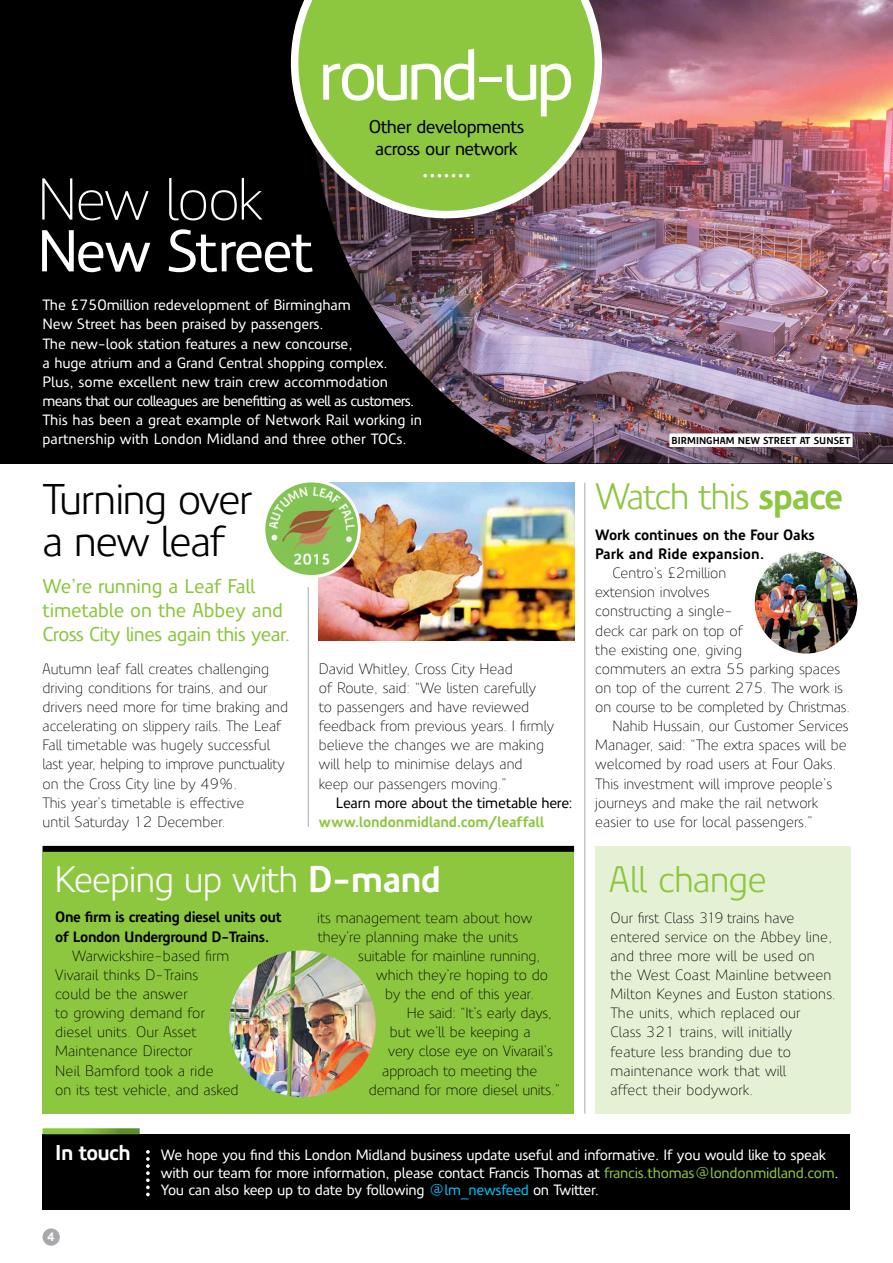
<style>
.page{position:relative;width:893px;height:1263px;background:#fff}
.page>*{position:absolute;margin:0;border:0;box-sizing:border-box;transform-origin:0 0}
.t1{font:500 70.2px "LM Precious Sans";letter-spacing:-.08em;color:#fff}
.t2{font:500 57.6px "LM Precious Sans";letter-spacing:-.045em;color:#fff}
.t3{font:300 57.6px "LM Precious Sans";color:#fff}
.t4{font:42px/42px "LM Precious Sans";letter-spacing:-.04em;color:#000}
.t5{font:36px "LM Precious Sans";letter-spacing:-.035em;color:#8dc63f}
.t6{font:36px "LM Precious Sans";letter-spacing:-.03em;color:#fff}
.t7{font:700 21px "LM Precious Sans";letter-spacing:-.03em;color:#fff}
.t8{font:500 19.5px/24px "LM Precious Sans";letter-spacing:-.025em;color:#8dc63f}
.t9{font:500 18px/22.5px "LM Precious Sans";letter-spacing:-.03em;color:#000;text-align:center}
.t10{font:300 14.7px/19.2px "LM Precious Sans";color:#000}
.t11{font:500 14.7px/19.2px "LM Precious Sans";letter-spacing:-.02em;color:#fff}
.t12{font:700 14.7px/19.2px "LM Precious Sans";letter-spacing:-.03em;color:#000}
.t13{font:700 14.7px/19.2px "LM Precious Sans";letter-spacing:-.01em;color:#000}
.t14{font:500 14.7px "LM Precious Sans";letter-spacing:-.02em;color:#000}
.t15{font:700 14.7px "LM Precious Sans";letter-spacing:-.015em;color:#8dc63f}
.t16{font:700 11.85px "LM Precious Sans";color:#fff}
.t17{font:700 9.75px "LM Precious Sans";letter-spacing:.005em;color:#000}
.s1{font-weight:700}
.s2{color:#8dc63f}
.s3{color:#00c0f3}
</style>
<div class="page">
<div style="left:595px;top:846px;width:255px;height:268px;background:#e5f1d4"></div>
<div style="left:43px;top:852px;width:531px;height:262px;background:#8dc63f"></div>
<div style="left:0;top:0;width:893px;height:463px;background:#000"></div>
<img style="left:331px;top:0;width:562px;height:463px">
<div style="left:43px;top:1134px;width:807px;height:75px;background:#000"></div>
<svg style="left:43px;top:1128px;width:97px;height:6px"></svg>
<svg style="left:146px;top:1150px;width:4px;height:46px"></svg>
<div style="left:43px;top:1228px;width:17px;height:18px;background:#a7a9ac;border-radius:50%"></div>
<svg style="left:291px;top:0;width:311px;height:218px;background:#8ab24b"></svg>
<svg style="left:423px;top:174px;width:47px;height:4px"></svg>
<div style="left:669px;top:433px;width:184px;height:14px;background:#fff"></div>
<div style="left:43px;top:846px;width:531px;height:6px;background:#000"></div>
<hr style="left:308px;top:587px;width:1px;height:240px;background:#a7a9ac">
<hr style="left:584px;top:482px;width:1px;height:632px;background:#a7a9ac">
<img style="left:229px;top:950px;width:147px;height:147px;border-radius:73px">
<img style="left:319px;top:482px;width:255px;height:159px">
<img style="left:264px;top:481px;width:95px;height:95px;border-radius:48px">
<div style="left:262px;top:479px;width:99px;height:99px;border:3px solid #fff;border-radius:50%"></div>
<img style="left:755px;top:551px;width:102px;height:102px;border-radius:51px">
<h2 class="t3" style="left:37px;top:162px;width:227px">New look</h2>
<h2 class="t2" style="left:37px;top:214px;width:277px">New Street</h2>
<h1 class="t1" style="left:318px;top:30px;width:258px">round-up</h1>
<p class="t9" style="left:369px;top:115px;width:157px">Other developments across our network</p>
<p class="t11" style="left:43px;top:296px;width:381px">The £750million redevelopment of Birmingham<br>New Street has been praised by passengers.<br>The new-look station features a new concourse,<br>a huge atrium and a Grand Central shopping complex.<br>Plus, some excellent new train crew accommodation means that our colleagues are benefitting as well as customers.<br>This has been a great example of Network Rail working in partnership with London Midland and three other TOCs.</p>
<h3 class="t4" style="left:43px;top:479px;width:211px">Turning over a new leaf</h3>
<h3 class="t8" style="left:43px;top:574px;width:249px">We’re running a Leaf Fall timetable on the Abbey and<br>Cross City lines again this year.</h3>
<p class="t10" style="left:43px;top:659px;width:247px">Autumn leaf fall creates challenging driving conditions for trains, and our drivers need more for time braking and accelerating on slippery rails. The Leaf Fall timetable was hugely successful last year, helping to improve punctuality on the Cross City line by 49%.<br>This year’s timetable is effective<br>until Saturday 12 December.</p>
<p class="t10" style="left:319px;top:659px;width:237px">David Whitley, Cross City Head<br>of Route, said: “We listen carefully<br>to passengers and have reviewed feedback from previous years. I firmly believe the changes we are making will help to minimise delays and keep our passengers moving.”</p>
<p class="t14" style="left:336px;top:793px;width:238px">Learn more about the timetable here:</p>
<p class="t15" style="left:319px;top:812px;width:227px">www.londonmidland.com/leaffall</p>
<p class="t17" style="left:672px;top:434px;width:13px">Birmi</p>
<p class="t17" style="left:699px;top:434px;width:16px">ngham</p>
<p class="t17" style="left:738px;top:434px;width:9px">New</p>
<p class="t17" style="left:763px;top:434px;width:12px">Street</p>
<p class="t17" style="left:800px;top:434px;width:41px">at sunset</p>
<h3 class="t5" style="left:595px;top:474px;width:250px">Watch this <span class="s1">space</span></h3>
<p class="t13" style="left:595px;top:525px;width:221px">Work continues on the Four Oaks<br>Park and Ride expansion.</p>
<p class="t10" style="left:612px;top:563px;width:116px">Centro’s £2million</p>
<p class="t10" style="left:595px;top:582px;width:116px">extension involves</p>
<p class="t10" style="left:595px;top:602px;width:139px">constructing a single-</p>
<p class="t10" style="left:595px;top:621px;width:149px">deck car park on top of</p>
<p class="t10" style="left:595px;top:640px;width:148px">the existing one, giving</p>
<p class="t10" style="left:595px;top:659px;width:246px">commuters an extra 55 parking spaces</p>
<p class="t10" style="left:595px;top:678px;width:249px">on top of the current 275. The work is</p>
<p class="t10" style="left:595px;top:697px;width:256px">on course to be completed by Christmas.</p>
<p class="t10" style="left:612px;top:716px;width:238px">Nahib Hussain, our Customer Services</p>
<p class="t10" style="left:595px;top:735px;width:253px">Manager, said: “The extra spaces will be</p>
<p class="t10" style="left:595px;top:755px;width:242px">welcomed by road users at Four Oaks.</p>
<p class="t10" style="left:595px;top:774px;width:238px">This investment will improve people’s</p>
<p class="t10" style="left:595px;top:793px;width:224px">journeys and make the rail network</p>
<p class="t10" style="left:595px;top:812px;width:219px">easier to use for local passengers.”</p>
<h3 class="t6" style="left:54px;top:856px;width:388px">Keeping up with <span class="s1">D-mand</span></h3>
<h3 class="t5" style="left:609px;top:856px;width:159px">All change</h3>
<p class="t12" style="left:55px;top:908px;width:228px">One firm is creating diesel units out of London U nderground D-Trains.</p>
<p class="t10" style="left:55px;top:946px;width:185px;text-indent:17px">Warwickshire-based firm<br>Vivarail thinks D-Trains<br>could be the answer<br>to growing demand for diesel units. Our Asset<br>Maintenance Director<br>Neil Bamford took a ride<br>on its test vehicle, and asked</p>
<p class="t10" style="left:317px;top:908px;width:216px">its management team about how</p>
<p class="t10" style="left:318px;top:927px;width:202px">they’re planning make the units</p>
<p class="t10" style="left:358px;top:946px;width:184px">suitable for mainline running,</p>
<p class="t10" style="left:376px;top:965px;width:173px">which they’re hoping to do</p>
<p class="t10" style="left:385px;top:984px;width:150px">by the end of this year.</p>
<p class="t10" style="left:407px;top:1003px;width:147px">He said: “It’s early days,</p>
<p class="t10" style="left:390px;top:1022px;width:143px">but we’ll be keeping a</p>
<p class="t10" style="left:388px;top:1042px;width:166px">very close eye on Vivarail’s</p>
<p class="t10" style="left:382px;top:1061px;width:157px">approach to meeting the</p>
<p class="t10" style="left:369px;top:1080px;width:192px">demand for more diesel units.”</p>
<p class="t10" style="left:611px;top:908px;width:227px">Our first Class 319 trains have entered service on the Abbey line, and three more will be used on the West Coast Mainline between<br>Milton Keynes and Euston stations.<br>The units, which replaced our<br>Class 321 trains, will initially feature less branding due to maintenance work that will<br>affect their bodywork.</p>
<h3 class="t7" style="left:55px;top:1139px;width:77px">In touch</h3>
<p class="t16" style="left:47px;top:1229px;width:9px">4</p>
<p class="t11" style="left:161px;top:1147px;width:679px;line-height:17.2px">We hope you find this London Midland business update useful and informative. If you would like to speak with our team for more information, please contact Francis Thomas at <span class="s2">francis.thomas@londonmidland.com</span>.<br>You can also keep up to date by following <span class="s3">@lm_newsfeed</span> on Twitter.</p>
</div>
